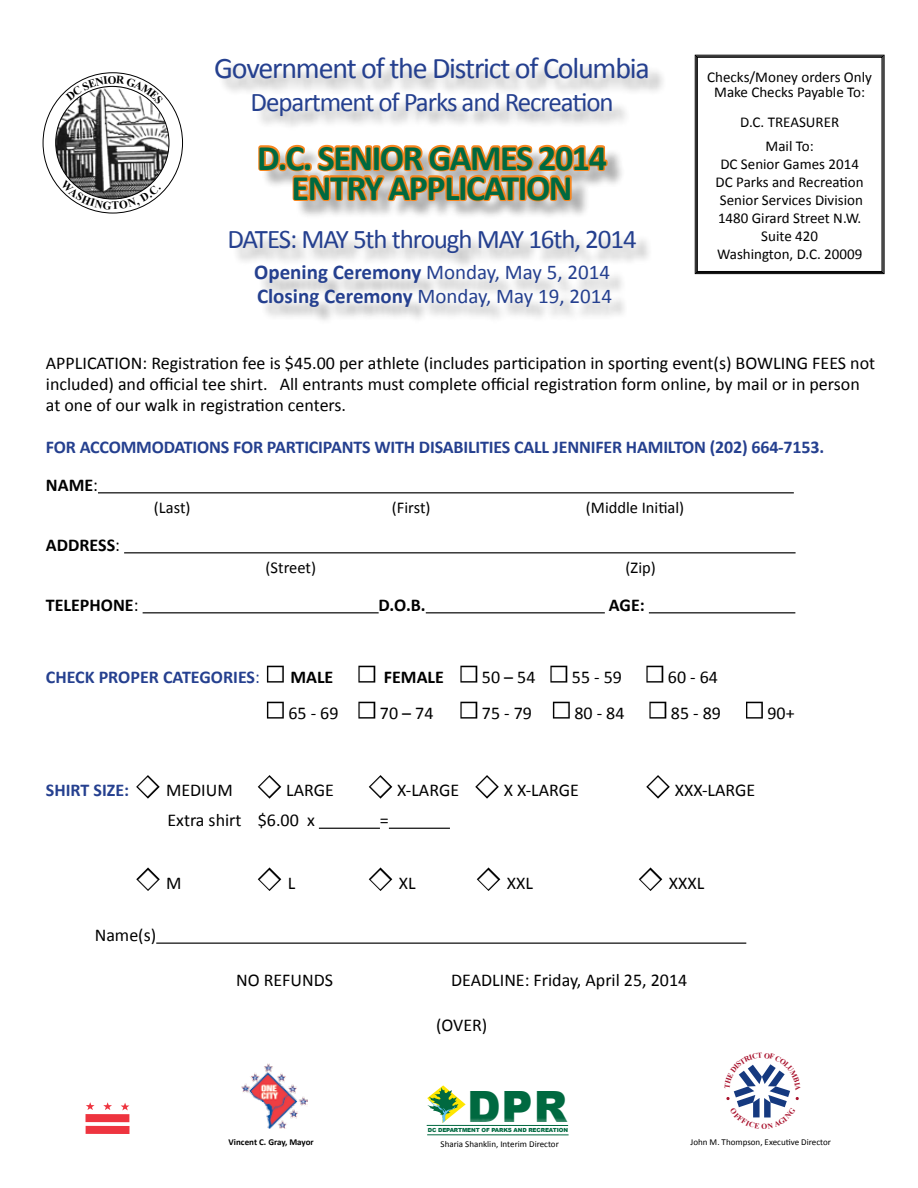
<style>
.page{position:relative;width:918px;height:1188px;background:#fff}
.page>*{position:absolute;margin:0;border:0;box-sizing:border-box;transform-origin:0 0}
.t1{font:900 43.2px "Arial";color:#006940}
.t2{font:700 36px/30px "Calibri";letter-spacing:-.04em;color:#006940;text-align:center}
.t3{font:30px "Calibri";letter-spacing:-.04em;color:#25408f}
.t4{font:27px "Calibri";letter-spacing:-.04em;color:#25408f}
.t5{font:21px/24px "Calibri";color:#25408f}
.t6{font:18px/21px "Calibri";color:#000}
.t7{font:700 18px/37.5px "Calibri";letter-spacing:-.01em;color:#25408f}
.t8{font:700 18px "Calibri";color:#000}
.t9{font:16.5px "Calibri";color:#000}
.t10{font:15px/18px "Calibri";color:#000;text-align:center}
.t11{font:9px "Calibri";color:#000}
.t12{font:700 9px "Calibri";color:#000}
.t13{font:900 5.55px "Arial";letter-spacing:-.02em;color:#006940}
.s1{font-weight:700}
.s2{color:#000}
.s3{font-weight:400;color:#000}
.s4{font-weight:400}
.s5{color:#fff}
.s6{font-weight:700;color:#25408f}
</style>
<div class="page">
<hr style="left:98px;top:492px;width:696px;height:1px;background:#000">
<hr style="left:124px;top:552px;width:672px;height:1px;background:#000">
<hr style="left:143px;top:612px;width:236px;height:1px;background:#000">
<hr style="left:426px;top:612px;width:179px;height:1px;background:#000">
<hr style="left:649px;top:612px;width:146px;height:1px;background:#000">
<hr style="left:319px;top:828px;width:61px;height:1px;background:#000">
<hr style="left:389px;top:828px;width:61px;height:1px;background:#000">
<hr style="left:156px;top:943px;width:590px;height:1px;background:#000">
<div style="left:267px;top:666px;width:17px;height:17px;border:3px solid #000"></div>
<div style="left:358px;top:666px;width:17px;height:17px;border:3px solid #000"></div>
<div style="left:460px;top:666px;width:17px;height:17px;border:3px solid #000"></div>
<div style="left:550px;top:666px;width:17px;height:17px;border:3px solid #000"></div>
<div style="left:646px;top:666px;width:17px;height:17px;border:3px solid #000"></div>
<div style="left:267px;top:702px;width:17px;height:17px;border:3px solid #000"></div>
<div style="left:358px;top:702px;width:17px;height:17px;border:3px solid #000"></div>
<div style="left:460px;top:702px;width:17px;height:17px;border:3px solid #000"></div>
<div style="left:553px;top:702px;width:17px;height:17px;border:3px solid #000"></div>
<div style="left:649px;top:702px;width:17px;height:17px;border:3px solid #000"></div>
<div style="left:746px;top:702px;width:17px;height:17px;border:3px solid #000"></div>
<svg style="left:136px;top:775px;width:24px;height:24px"></svg>
<svg style="left:257px;top:775px;width:25px;height:24px"></svg>
<svg style="left:368px;top:775px;width:25px;height:24px"></svg>
<svg style="left:475px;top:775px;width:24px;height:24px"></svg>
<svg style="left:646px;top:775px;width:24px;height:24px"></svg>
<svg style="left:136px;top:867px;width:24px;height:24px"></svg>
<svg style="left:257px;top:867px;width:25px;height:24px"></svg>
<svg style="left:368px;top:867px;width:25px;height:24px"></svg>
<svg style="left:476px;top:867px;width:25px;height:24px"></svg>
<svg style="left:638px;top:867px;width:25px;height:24px"></svg>
<svg style="left:694px;top:54px;width:191px;height:220px"></svg>
<div style="left:697px;top:57px;width:185px;height:215px;border:1px solid #000"></div>
<div style="left:218px;top:60px;width:449px;height:265px;background:#000;opacity:.33"></div>
<svg style="left:256px;top:132px;width:354px;height:75px"></svg>
<hr style="left:427px;top:1134px;width:142px;height:1px;background:#006940">
<hr style="left:427px;top:1125px;width:141px;height:1px;background:#006940">
<svg style="left:427px;top:1085px;width:39px;height:38px"></svg>
<img style="left:56px;top:86px;width:113px;height:113px;border-radius:56px">
<img style="left:242px;top:1063px;width:65px;height:65px">
<svg style="left:86px;top:1102px;width:9px;height:8px"></svg>
<svg style="left:103px;top:1102px;width:9px;height:8px"></svg>
<svg style="left:121px;top:1103px;width:8px;height:7px"></svg>
<div style="left:86px;top:1114px;width:43px;height:8px;background:#ee343f"></div>
<div style="left:86px;top:1126px;width:44px;height:8px;background:#ee343f"></div>
<svg style="left:60px;top:180px;width:101px;height:30px"></svg>
<svg style="left:66px;top:76px;width:97px;height:28px"></svg>
<svg style="left:726px;top:1064px;width:73px;height:54px"></svg>
<h3 class="t3" style="left:214px;top:49px;width:437px">Government of the District of Columbia</h3>
<h3 class="t4" style="left:251px;top:85px;width:365px">Department of Parks and Recreation</h3>
<h2 class="t2" style="left:257px;top:143px;width:351px">D.C. SENIOR GAMES 2014<br>ENTRY APPLICATION</h2>
<h3 class="t4" style="left:227px;top:221px;width:411px">DATES: MAY 5th through MAY 16th, 2014</h3>
<p class="t5" style="left:254px;top:260px;width:359px"><span class="s1">Opening Ceremony</span> Monday, May 5, 2014<br><span class="s1">Closing Ceremony</span> Monday, May 19, 2014</p>
<p class="t10" style="left:707px;top:69px;width:166px;line-height:15px">Checks/Money orders Only<br>Make Checks Payable To:</p>
<p class="t10" style="left:740px;top:110px;width:100px;line-height:24px">D.C. TREASURER<br>Mail To:</p>
<p class="t10" style="left:716px;top:155px;width:150px">DC Senior Games 2014<br>DC Parks and Recreation<br>Senior Services Division<br>1480 Girard Street N.W.<br>Suite 420<br>Washington, D.C. 20009</p>
<p class="t6" style="left:46px;top:353px;width:831px">APPLICATION: Registration fee is $45.00 per athlete (includes participation in sporting event(s) BOWLING FEES not included) and official tee shirt. All entrants must complete official registration form online, by mail or in person at one of our walk in registration centers.</p>
<p class="t7" style="left:46px;top:429px;width:780px">FOR ACCOMMODATIONS FOR PARTICIPANTS WITH DISABILITIES CALL JENNIFER HAMILTON (202) 664-7153.<br><span class="s2">NAME</span><span class="s3">:</span></p>
<p class="t9" style="left:154px;top:497px;width:38px">(Last)</p>
<p class="t9" style="left:392px;top:497px;width:40px">(First)</p>
<p class="t9" style="left:586px;top:497px;width:100px">(Middle Initial)</p>
<p class="t8" style="left:46px;top:533px;width:76px">ADDRESS<span class="s4">:</span></p>
<p class="t9" style="left:266px;top:557px;width:52px">(Street)</p>
<p class="t9" style="left:626px;top:557px;width:32px">(Zip)</p>
<p class="t8" style="left:46px;top:593px;width:94px">TELEPHONE<span class="s4">:</span></p>
<p class="t8" style="left:379px;top:593px;width:49px">D.O.B.</p>
<p class="t8" style="left:609px;top:593px;width:37px">AGE:</p>
<p class="t7" style="left:46px;top:658px;width:674px">CHECK PROPER CATEGORIES<span class="s4">:</span> <span class="s5">■</span> <span class="s2">MALE</span> <span class="s5">■</span> <span class="s2">FEMALE</span> <span class="s5">■</span> <span class="s3">50 – 54</span> <span class="s5">■</span> <span class="s3">55 - 59</span> <span class="s5">■</span> <span class="s3">60 - 64</span></p>
<p class="t6" style="left:266px;top:702px;width:530px"><span class="s5">■</span> 65 - 69 <span class="s5">■</span> 70 – 74 <span class="s5">■</span> 75 - 79 <span class="s5">■</span> 80 - 84 <span class="s5">■</span> 85 - 89 <span class="s5">■</span> 90+</p>
<p class="t6" style="left:46px;top:780px;width:290px"><span class="s6">SHIRT SIZE:</span> <span class="s5">◆</span> MEDIUM <span class="s5">◆</span> LARGE</p>
<p class="t6" style="left:370px;top:780px;width:211px"><span class="s5">◆</span> X-LARGE <span class="s5">◆</span> X X-LARGE</p>
<p class="t6" style="left:647px;top:780px;width:109px"><span class="s5">◆</span> XXX-LARGE</p>
<p class="t6" style="left:167px;top:810px;width:149px">Extra shirt $6.00 x</p>
<p class="t6" style="left:380px;top:810px;width:10px">=</p>
<p class="t6" style="left:137px;top:872px;width:46px"><span class="s5">◆</span> M</p>
<p class="t6" style="left:259px;top:872px;width:38px"><span class="s5">◆</span> L</p>
<p class="t6" style="left:370px;top:872px;width:47px"><span class="s5">◆</span> XL</p>
<p class="t6" style="left:478px;top:872px;width:57px"><span class="s5">◆</span> XXL</p>
<p class="t6" style="left:640px;top:872px;width:66px"><span class="s5">◆</span> XXXL</p>
<p class="t6" style="left:95px;top:925px;width:63px">Name(s)</p>
<p class="t6" style="left:236px;top:970px;width:98px">NO REFUNDS</p>
<p class="t6" style="left:451px;top:970px;width:238px">DEADLINE: Friday, April 25, 2014</p>
<p class="t6" style="left:436px;top:1015px;width:53px">(OVER)</p>
<h1 class="t1" style="left:467px;top:1075px;width:102px">DPR</h1>
<p class="t13" style="left:428px;top:1126px;width:142px">DC DEPARTMENT OF PARKS AND RECREATION</p>
<p class="t12" style="left:229px;top:1137px;width:87px">Vincent C. Gray, Mayor</p>
<p class="t11" style="left:691px;top:1136px;width:142px">John M. Thompson, Executive Director</p>
<p class="t11" style="left:441px;top:1138px;width:120px">Sharia Shanklin, Interim Director</p>
</div>
